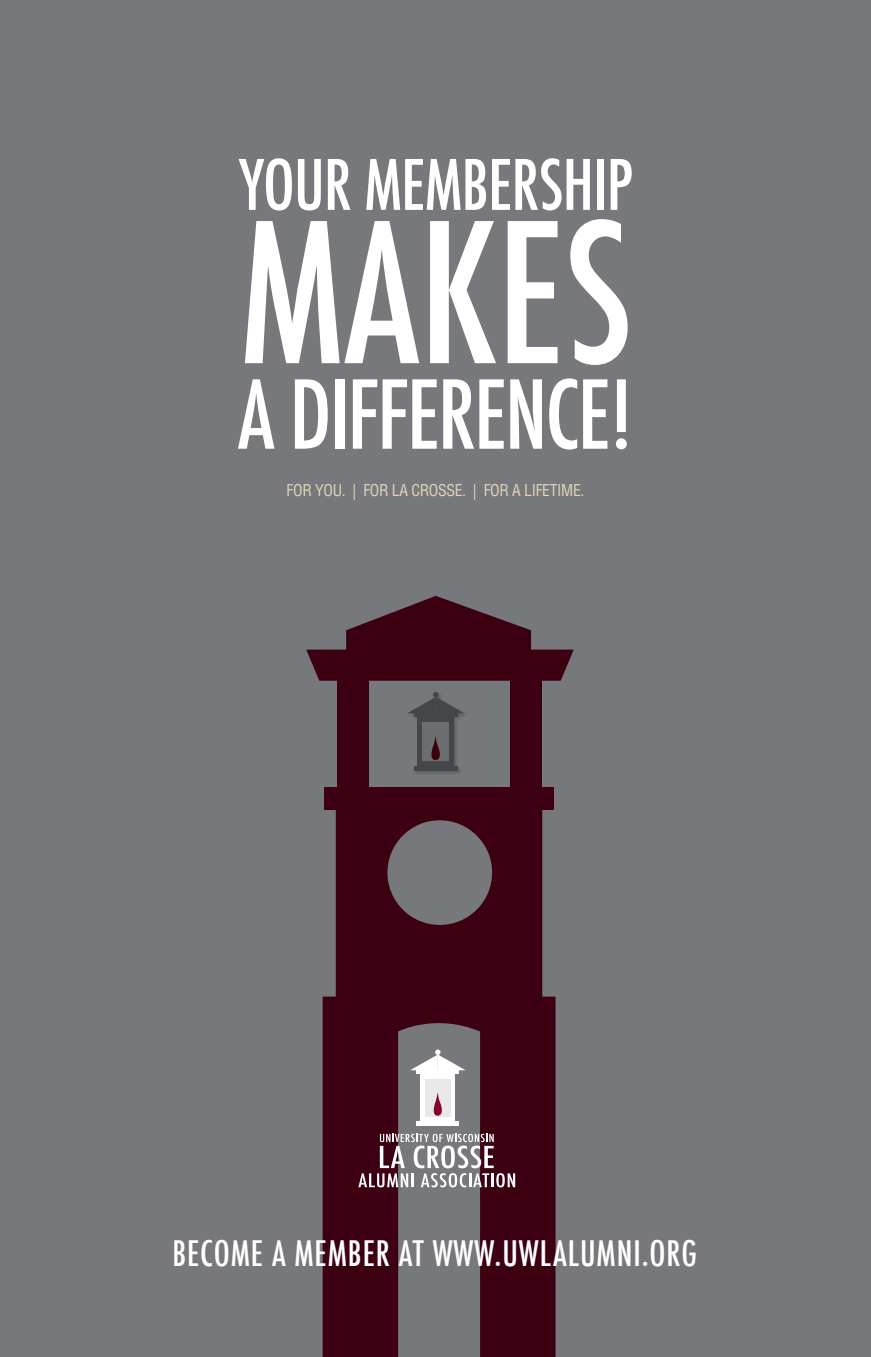
<style>
.page{position:relative;width:871px;height:1357px;background:#76787b}
.page>*{position:absolute;margin:0;border:0;box-sizing:border-box;transform-origin:0 0}
.t1{font:500 condensed 188.55px "Futura";color:#fff}
.t2{font:500 condensed 92.02px "Futura";letter-spacing:-.02em;color:#fff}
.t3{font:500 condensed 67.5px "Futura";letter-spacing:-.01em;color:#fff}
.t4{font:500 condensed 34.2px "Futura";letter-spacing:.03em;color:#fff}
.t5{font:condensed 15.97px "Helvetica LT Std";letter-spacing:-.02em;color:#e6d3bb}
</style>
<div class="page">
<svg style="left:323px;top:798px;width:232px;height:559px;fill:#3d0013"></svg>
<svg style="left:306px;top:596px;width:268px;height:85px"></svg>
<div style="left:324px;top:787px;width:229px;height:23px;background:#3d0013"></div>
<div style="left:338px;top:676px;width:31px;height:122px;background:#3d0013"></div>
<div style="left:510px;top:676px;width:31px;height:122px;background:#3d0013"></div>
<div style="left:406px;top:692px;width:63px;height:84px;background:#231f20;opacity:.25"></div>
<hr style="left:414px;top:713px;width:44px;height:3px;background:#939598">
<div style="left:414px;top:766px;width:44px;height:5px;background:#444649"></div>
<div style="left:418px;top:716px;width:36px;height:50px;background:#444649"></div>
<div style="left:422px;top:722px;width:27px;height:39px;background:#6b6d70"></div>
<svg style="left:407px;top:692px;width:57px;height:21px"></svg>
<svg style="left:431px;top:736px;width:9px;height:24px"></svg>
<svg style="left:358px;top:1134px;width:157px;height:53px"></svg>
<hr style="left:416px;top:1070px;width:43px;height:3px;background:#fff">
<div style="left:416px;top:1121px;width:43px;height:5px;background:#fff"></div>
<div style="left:420px;top:1073px;width:35px;height:49px;background:#fff"></div>
<div style="left:425px;top:1079px;width:26px;height:37px;background:#e8e8e9"></div>
<svg style="left:410px;top:1049px;width:55px;height:21px"></svg>
<svg style="left:433px;top:1092px;width:9px;height:24px"></svg>
<h3 class="t3" style="left:239px;top:142px;width:396px">YOUR MEMBERSHIP</h3>
<h1 class="t1" style="left:239px;top:173px;width:395px">MAKES</h1>
<h2 class="t2" style="left:238px;top:356px;width:397px">A DIFFERENCE!</h2>
<p class="t5" style="left:287px;top:480px;width:299px">FOR YOU. | FOR LA CROSSE. | FOR A LIFETIME.</p>
<h3 class="t4" style="left:172px;top:1231px;width:526px">BECOME A MEMBER AT WWW.UWLALUMNI.ORG</h3>
</div>
